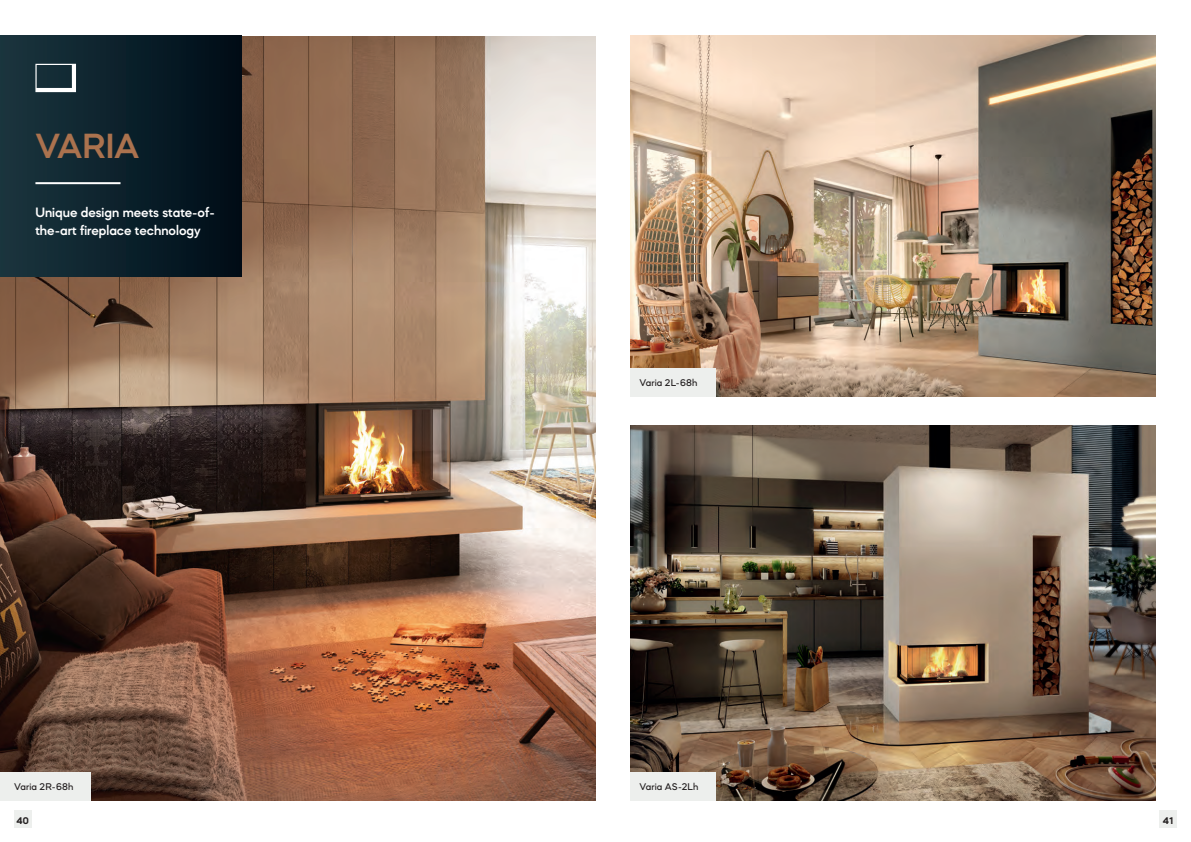
<style>
.page{position:relative;width:1191px;height:842px;background:#fff}
.page>*{position:absolute;margin:0;border:0;box-sizing:border-box;transform-origin:0 0}
.t1{font:600 36px "Mazzard M";letter-spacing:-.005em;color:#ab724e}
.t2{font:600 14px/18px "Mazzard M";color:#fff}
.t3{font:500 10px "Mazzard M";letter-spacing:.01em;color:#231f20}
.t4{font:700 10px "Mazzard M";color:#231f20}
</style>
<div class="page">
<img style="left:0;top:36px;width:595px;height:765px">
<img style="left:631px;top:425px;width:524px;height:376px">
<img style="left:631px;top:35px;width:524px;height:362px">
<div style="left:0;top:772px;width:91px;height:29px;background:#edefed"></div>
<div style="left:631px;top:772px;width:85px;height:29px;background:#edefed"></div>
<div style="left:631px;top:369px;width:85px;height:28px;background:#edefed"></div>
<div style="left:0;top:35px;width:241px;height:241px;background:linear-gradient(to right,#1a363f,#000c17)"></div>
<hr style="left:35px;top:182px;width:85px;height:2px;background:#fff">
<svg style="left:35px;top:64px;width:41px;height:28px"></svg>
<div style="left:14px;top:811px;width:17px;height:17px;background:#edefed"></div>
<div style="left:1159px;top:811px;width:17px;height:17px;background:#edefed"></div>
<h1 class="t1" style="left:35px;top:124px;width:106px">VARIA</h1>
<p class="t2" style="left:35px;top:203px;width:181px">Unique design meets state-of&shy;the-art fireplace technology</p>
<p class="t3" style="left:639px;top:376px;width:60px">Varia 2L-68h</p>
<p class="t3" style="left:14px;top:780px;width:61px">Varia 2R-68h</p>
<p class="t3" style="left:639px;top:780px;width:60px">Varia AS-2Lh</p>
<p class="t4" style="left:17px;top:814px;width:14px">40</p>
<p class="t4" style="left:1163px;top:814px;width:12px">41</p>
</div>
